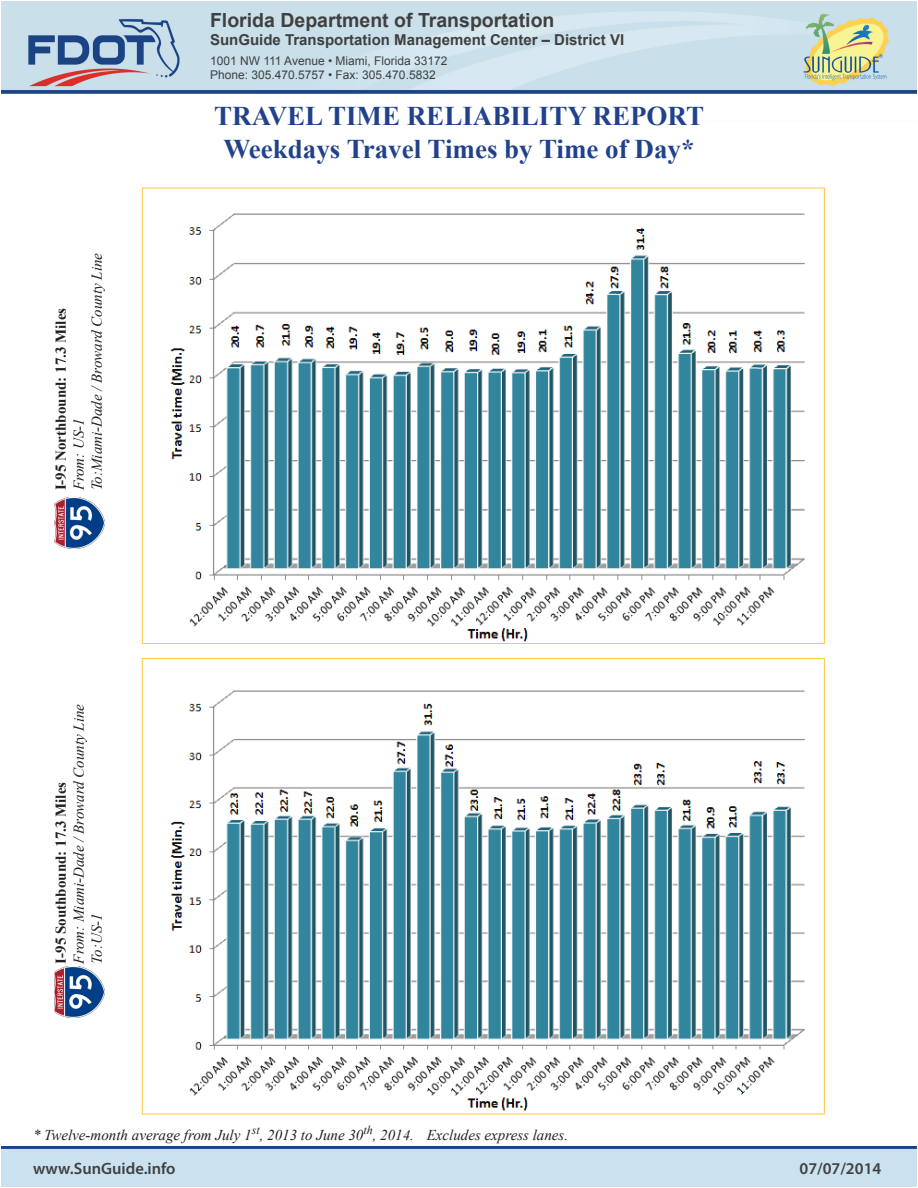
<style>
.page{position:relative;width:918px;height:1188px;background:#fff}
.page>*{position:absolute;margin:0;border:0;box-sizing:border-box;transform-origin:0 0}
.t1{font:700 27px "Times New Roman";color:#21428b}
.t2{font:700 19.5px "Arial";color:#404040}
.t3{font:600 16.5px "Myriad Pro";color:#404040}
.t4{font:italic 15px "Times New Roman";color:#231f20}
.t5{font:700 15px "Arial";color:#404040}
.t6{font:700 15px "Times New Roman";color:#231f20}
.t7{font:12px "Arial";color:#404040}
</style>
<div class="page">
<img style="left:2px;top:1px;width:914px;height:93px">
<div style="left:2px;top:1147px;width:914px;height:39px;background:#cae1ef"></div>
<img style="left:170px;top:213px;width:635px;height:429px">
<img style="left:170px;top:690px;width:635px;height:421px">
<img style="left:54px;top:967px;width:51px;height:50px">
<img style="left:54px;top:497px;width:51px;height:51px">
<p class="t2" style="left:210px;top:7px;width:346px">Florida Department of Transportation</p>
<p class="t5" style="left:210px;top:30px;width:416px">SunGuide Transportation Management Center – District VI</p>
<p class="t7" style="left:210px;top:53px;width:239px">1001 NW 111 Avenue • Miami, Florida 33172</p>
<p class="t7" style="left:210px;top:67px;width:227px">Phone: 305.470.5757 • Fax: 305.470.5832</p>
<p class="t1" style="left:214px;top:97px;width:491px">TRAVEL TIME RELIABILITY REPORT</p>
<p class="t4" style="left:87px;top:490px;width:239px;rotate:-90deg">To:Miami-Dade / Broward County Line</p>
<p class="t6" style="left:51px;top:490px;width:184px;rotate:-90deg">I-95 Northbound: 17.3 Miles</p>
<p class="t4" style="left:69px;top:490px;width:74px;rotate:-90deg">From: US-1</p>
<p class="t4" style="left:69px;top:964px;width:261px;rotate:-90deg">From: Miami-Dade / Broward County Line</p>
<p class="t6" style="left:51px;top:964px;width:183px;rotate:-90deg">I-95 Southbound: 17.3 Miles</p>
<p class="t4" style="left:87px;top:964px;width:52px;rotate:-90deg">To:US-1</p>
<p class="t1" style="left:223px;top:130px;width:473px">Weekdays Travel Times by Time of Day*</p>
<p class="t4" style="left:33px;top:1125px;width:383px">* Twelve-month average from July 1<sup>st</sup>, 2013 to June 30<sup>th</sup>, 2014.</p>
<p class="t4" style="left:427px;top:1125px;width:143px">Excludes express lanes.</p>
<p class="t3" style="left:33px;top:1158px;width:144px">www.SunGuide.info</p>
<p class="t3" style="left:800px;top:1158px;width:83px">07/07/2014</p>
</div>
